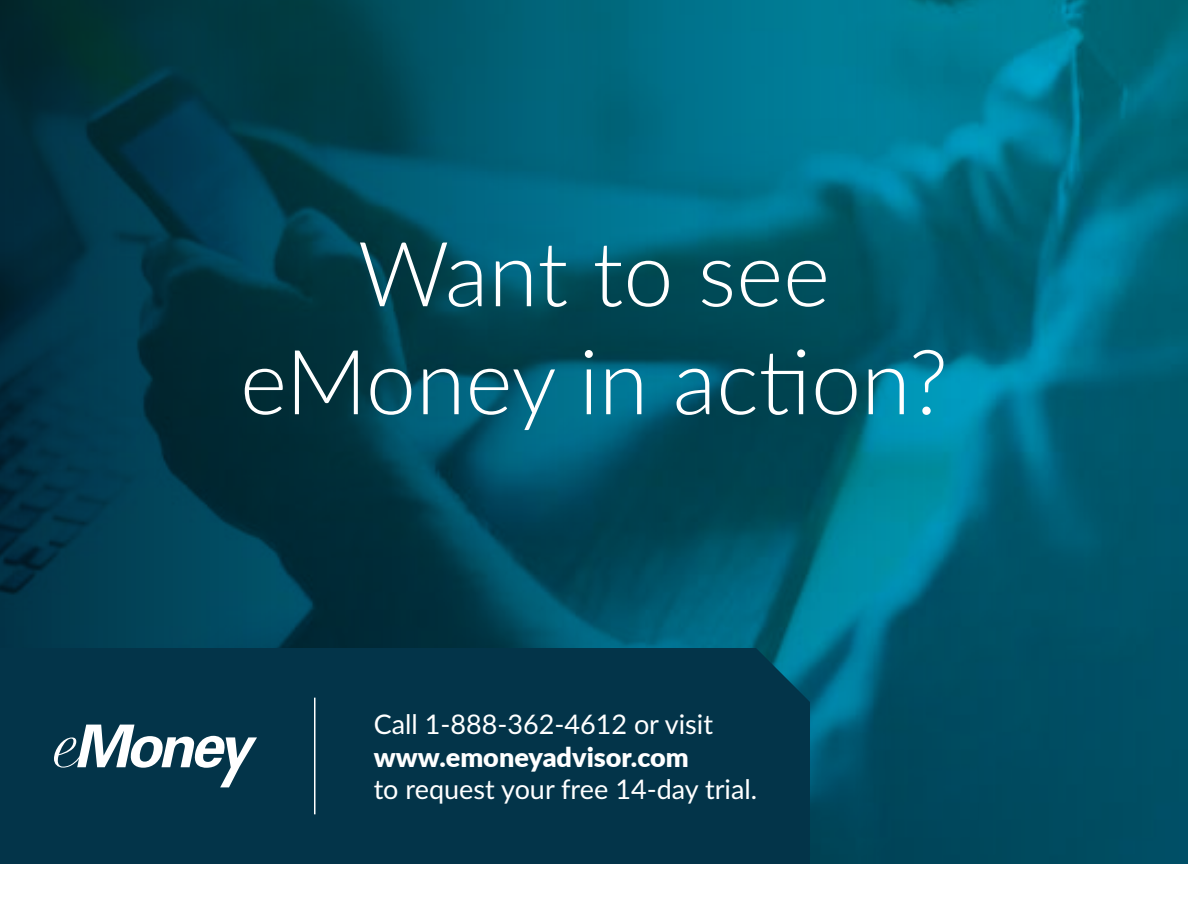
<style>
.page{position:relative;width:1188px;height:918px;background:#fff}
.page>*{position:absolute;margin:0;border:0;box-sizing:border-box;transform-origin:0 0}
.t1{font:300 90px/108px "Lato";color:#fff;text-align:center}
.t2{font:27px "Lato";color:#fff}
.t3{font:900 27px "Lato";color:#fff}
</style>
<div class="page">
<img style="left:0;top:0;width:1188px;height:864px">
<div style="left:0;top:648px;width:810px;height:216px;background:#033449"></div>
<hr style="left:314px;top:698px;width:2px;height:116px;background:#fff">
<svg style="left:54px;top:725px;width:203px;height:62px"></svg>
<h1 class="t1" style="left:240px;top:217px;width:709px">Want to see eMoney in action?</h1>
<p class="t2" style="left:374px;top:705px;width:341px">Call 1-888-362-4612 or visit</p>
<p class="t3" style="left:374px;top:737px;width:317px">www.emoneyadvisor.com</p>
<p class="t2" style="left:374px;top:770px;width:385px">to request your free 14-day trial.</p>
</div>
